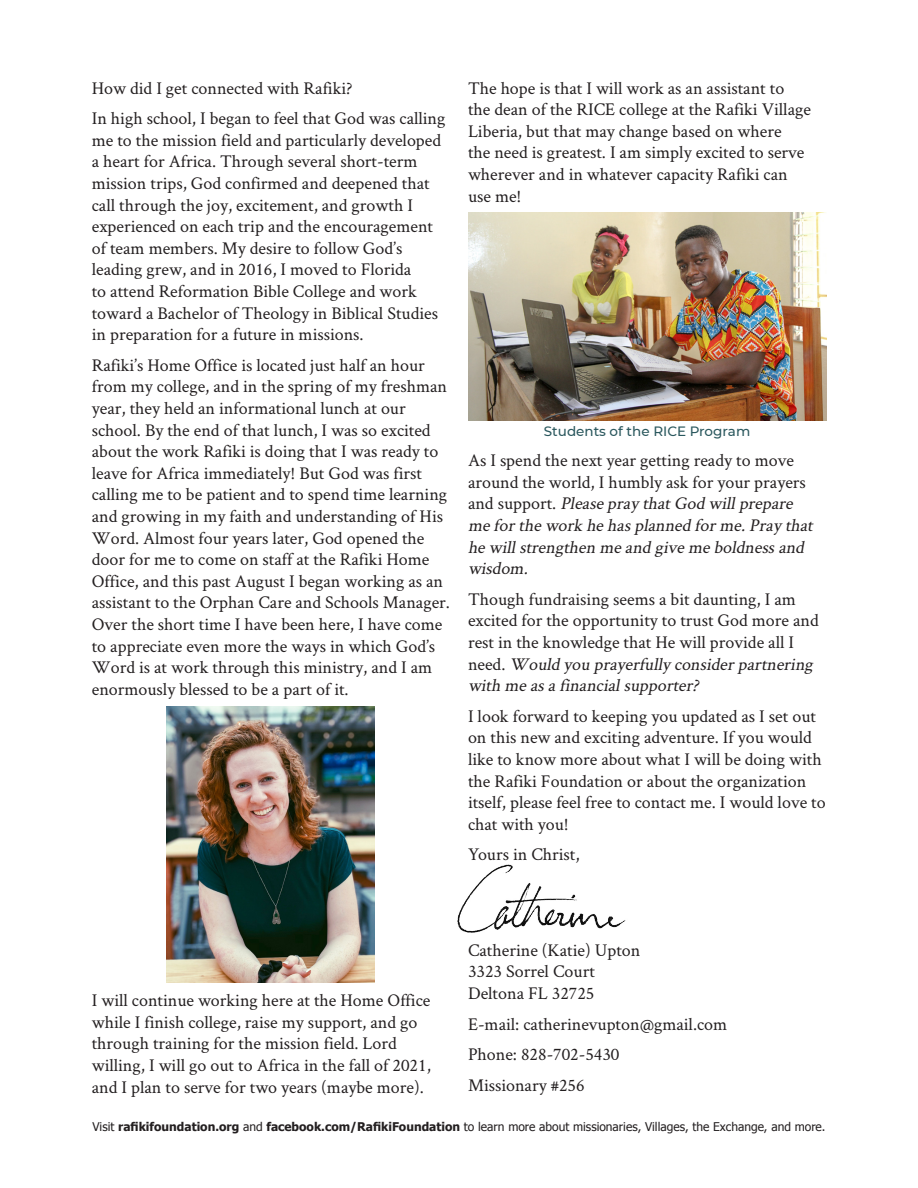
<style>
.page{position:relative;width:918px;height:1188px;background:#fff}
.page>*{position:absolute;margin:0;border:0;box-sizing:border-box;transform-origin:0 0}
.Body_copy{font:18px/21.6px "Crimson Text";color:#231f20}
.Body_copy-2{font:italic 18px/21.6px "Crimson Text";color:#231f20}
.Contact_info{font:18px "Crimson Text";color:#231f20}
.Photo_Caption{font:500 13.5px "Montserrat";color:#2b585e}
.t1{font:12px "Tahoma";color:#231f20}
.s1{font-style:normal}
.s2{font-style:italic}
.s3{font-weight:700}
</style>
<div class="page">
<img style="left:167px;top:707px;width:208px;height:276px">
<img style="left:457px;top:864px;width:169px;height:69px">
<img style="left:468px;top:212px;width:358px;height:208px">
<p class="Body_copy" style="left:92px;top:76px;width:262px">How did I get connected with Rafiki?</p>
<p class="Body_copy" style="left:92px;top:107px;width:355px">In high school, I began to feel that God was calling me to the mission field and particularly developed a heart for Africa. Through several short-term mission trips, God confirmed and deepened that call through the joy, excitement, and growth I experienced on each trip and the encouragement of team members. My desire to follow God’s leading grew, and in 2016, I moved to Florida<br>to attend Reformation Bible College and work toward a Bachelor of Theology in Biblical Studies in preparation for a future in missions.</p>
<p class="Body_copy" style="left:92px;top:354px;width:360px">Rafiki’s Home Office is located just half an hour from my college, and in the spring of my freshman year, they held an informational lunch at our school. By the end of that lunch, I was so excited about the work Rafiki is doing that I was ready to leave for Africa immediately! But God was first calling me to be patient and to spend time learning and growing in my faith and understanding of His Word. Almost four years later, God opened the door for me to come on staff at the Rafiki Home Office, and this past August I began working as an assistant to the Orphan Care and Schools Manager.<br>Over the short time I have been here, I have come to appreciate even more the ways in which God’s Word is at work through this ministry, and I am enormously blessed to be a part of it.</p>
<p class="Body_copy" style="left:468px;top:76px;width:345px">The hope is that I will work as an assistant to the dean of the RICE college at the Rafiki Village Liberia, but that may change based on where<br>the need is greatest. I am simply excited to serve wherever and in whatever capacity Rafiki can use me!</p>
<p class="Photo_Caption" style="left:544px;top:421px;width:208px">Students of the RICE Program</p>
<p class="Body_copy-2" style="left:468px;top:449px;width:350px"><span class="s1">As I spend the next year getting ready to move around the world, I humbly ask for your prayers a n d s u p p o r t .</span> Pleasepray thatGod willprepare meforthework hehasplanned forme.Pray that hewillstrengthen meand givemeboldnessand wisdom.</p>
<p class="Body_copy" style="left:468px;top:588px;width:352px">Though fundraising seems a bit daunting, I am excited for the opportunity to trust God more and rest in the knowledge that He will provide all I<br>n e e d . <span class="s2">Would you prayerfully considerpartnering with measafinancialsupporter?</span></p>
<p class="Body_copy" style="left:468px;top:705px;width:359px">I look forward to keeping you updated as I set out on this new and exciting adventure. If you would like to know more about what I will be doing with the Rafiki Foundation or about the organization itself, please feel free to contact me. I would love to chat with you!</p>
<p class="Body_copy" style="left:468px;top:843px;width:113px">Yours in Christ,</p>
<p class="Contact_info" style="left:468px;top:938px;width:174px">Catherine (Katie) Upton</p>
<p class="Contact_info" style="left:468px;top:959px;width:128px">3323 Sorrel Court</p>
<p class="Body_copy" style="left:468px;top:982px;width:128px">Deltona FL 32725</p>
<p class="Body_copy" style="left:468px;top:1012px;width:261px">E-mail: catherinevupton@gmail.com</p>
<p class="Body_copy" style="left:468px;top:1043px;width:153px">Phone: 828-702-5430</p>
<p class="Body_copy" style="left:468px;top:1074px;width:118px">Missionary #256</p>
<p class="t1" style="left:92px;top:1119px;width:735px">Visit <span class="s3">rafikifoundation.org</span> and <span class="s3">facebook.com/RafikiFoundation</span> to learn more about missionaries, Villages, the Exchange, and more.</p>
<p class="Body_copy" style="left:92px;top:989px;width:341px">I will continue working here at the Home Office while I finish college, raise my support, and go through training for the mission field. Lord willing, I will go out to Africa in the fall of 2021, and I plan to serve for two years (maybe more).</p>
</div>
